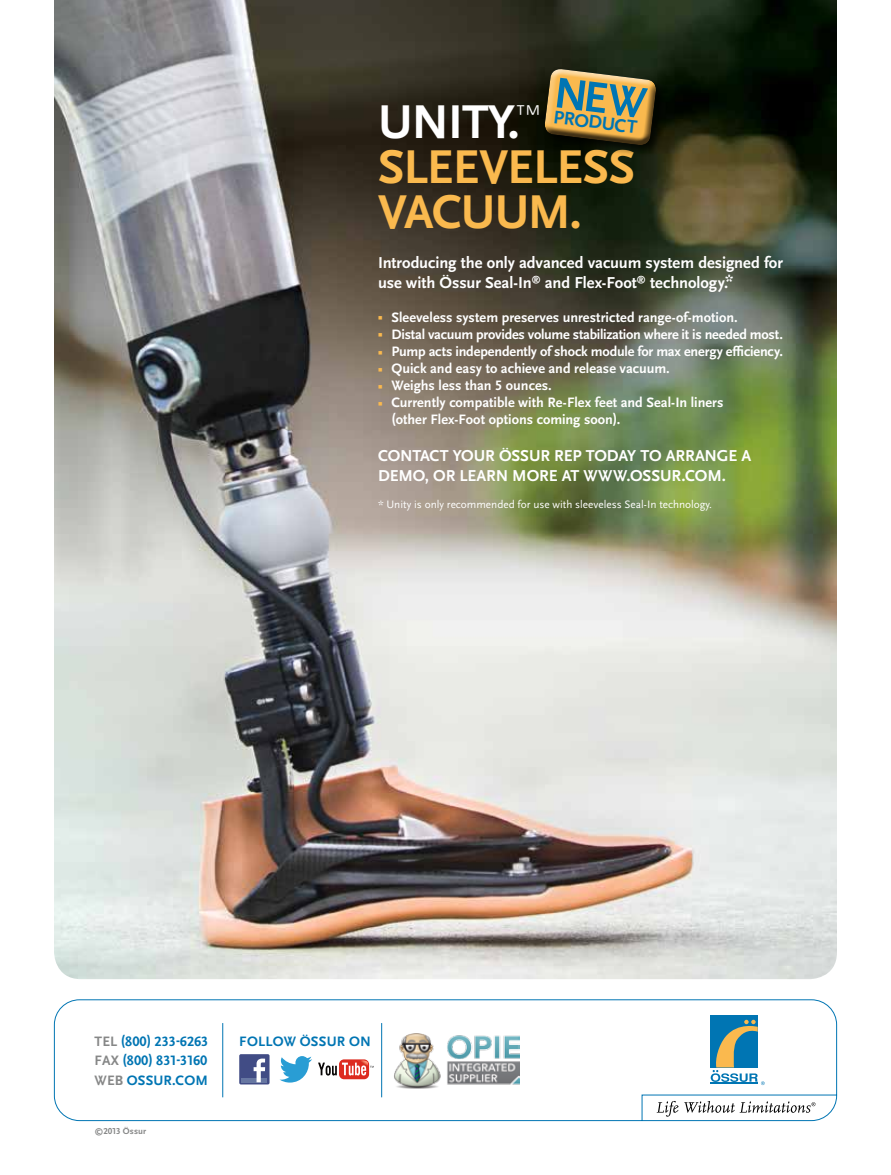
<style>
.page{position:relative;width:891px;height:1175px;background:#fff}
.page>*{position:absolute;margin:0;border:0;box-sizing:border-box;transform-origin:0 0}
.t1{font:700 49.5px/45px "Scala Sans OT";letter-spacing:-.025em;color:#fab94e}
.t2{font:700 49.5px/45px "Scala Sans OT";color:#fff}
.t3{font:700 19.2px "Scala Sans OT";color:#0075b3}
.t4{font:700 16.5px/19.8px "Scala Sans OT";letter-spacing:-.01em;color:#fff}
.t5{font:700 14.25px/17.1px "Scala Sans OT";letter-spacing:-.01em;color:#fff}
.t6{font:700 14.25px/19.5px "Scala Sans OT";letter-spacing:.01em;color:#0075b3}
.t7{font:11.25px "Scala Sans OT";color:#fff}
.t8{font:700 9px "Scala Sans OT";letter-spacing:.015em;color:#868787}
.s1{color:#fab94e}
.s2{color:#868787}
</style>
<div class="page">
<img style="left:54px;top:0;width:783px;height:979px">
<svg style="left:54px;top:999px;width:783px;height:122px"></svg>
<svg style="left:657px;top:1100px;width:159px;height:16px"></svg>
<img style="left:394px;top:1032px;width:126px;height:56px">
<hr style="left:222px;top:1023px;width:1px;height:74px;background:#0075b3">
<hr style="left:381px;top:1023px;width:1px;height:74px;background:#0075b3">
<div style="left:239px;top:1054px;width:31px;height:30px;background:#414c85;border-radius:2px"></div>
<hr style="left:241px;top:1078px;width:26px;height:4px;background:#6777a2">
<svg style="left:254px;top:1058px;width:11px;height:24px"></svg>
<svg style="left:280px;top:1056px;width:32px;height:26px"></svg>
<svg style="left:339px;top:1059px;width:30px;height:20px"></svg>
<svg style="left:318px;top:1060px;width:56px;height:15px"></svg>
<div style="left:542px;top:66px;width:126px;height:91px;background:#000;opacity:.75"></div>
<svg style="left:543px;top:67px;width:117px;height:82px;background:#a9823b"></svg>
<h1 class="t2" style="left:378px;top:100px;width:164px">UN ITY.<sup>™<br></sup><span class="s1">SLEE</span></h1>
<h2 class="t3" style="left:555px;top:106px;width:86px;rotate:7deg">PRO DUCT</h2>
<h1 class="t1" style="left:378px;top:145px;width:205px;text-indent:101px">VELESS<br>VACUU M.</h1>
<p class="t4" style="left:378px;top:253px;width:407px">Introducing the only advanced vacuum system designed for use with Össur Seal-In<sup>®</sup> and Flex-Foot<sup>®</sup> technology.*</p>
<p class="t5" style="left:378px;top:309px;width:361px"><span class="s1">■</span> S leeveless system preserves unrestricted range-of-motion.</p>
<p class="t5" style="left:378px;top:326px;width:406px"><span class="s1">■</span> Distal vacuum provides volume stabilization where it is needed most.</p>
<p class="t5" style="left:378px;top:343px;width:407px"><span class="s1">■</span> Pump acts independently ofshock module for max energy efficiency.</p>
<p class="t5" style="left:378px;top:360px;width:293px"><span class="s1">■</span> Quick and easy to achieve and release vacuum.</p>
<p class="t5" style="left:378px;top:377px;width:175px"><span class="s1">■</span> Weighs less than 5 ounces.</p>
<p class="t5" style="left:392px;top:394px;width:334px;text-indent:-14px"><span class="s1">■</span> Currently compatible with Re-Flex feet and Seal-In liners (other Flex-Foot options coming soon).</p>
<p class="t4" style="left:378px;top:446px;width:22px">CONTA</p>
<p class="t4" style="left:430px;top:446px;width:44px">CT YOUR</p>
<p class="t4" style="left:499px;top:446px;width:23px">ÖSSUR</p>
<p class="t4" style="left:554px;top:446px;width:123px">REP TODAY TO ARRAN</p>
<p class="t4" style="left:717px;top:446px;width:36px">GE A</p>
<p class="t4" style="left:378px;top:466px;width:92px">DEMO, OR LEARN</p>
<p class="t4" style="left:512px;top:466px;width:26px">MORE</p>
<p class="t4" style="left:562px;top:466px;width:38px">AT WWW</p>
<p class="t4" style="left:626px;top:466px;width:15px">.OSSUR</p>
<p class="t4" style="left:681px;top:466px;width:46px">.COM.</p>
<p class="t7" style="left:378px;top:498px;width:336px">* Unity is only recommended for use with sleeveless Seal-In technology.</p>
<p class="t6" style="left:95px;top:1031px;width:115px"><span class="s2">tel</span> (800) 233-6263</p>
<p class="t6" style="left:239px;top:1031px;width:133px">follow Össur on</p>
<p class="t6" style="left:95px;top:1051px;width:114px"><span class="s2">fax</span> (800) 831-3160<br><span class="s2">WE B</span> OSSUR</p>
<p class="t6" style="left:172px;top:1070px;width:37px">.COM</p>
<p class="t8" style="left:94px;top:1126px;width:53px">©2013 Össur</p>
</div>
